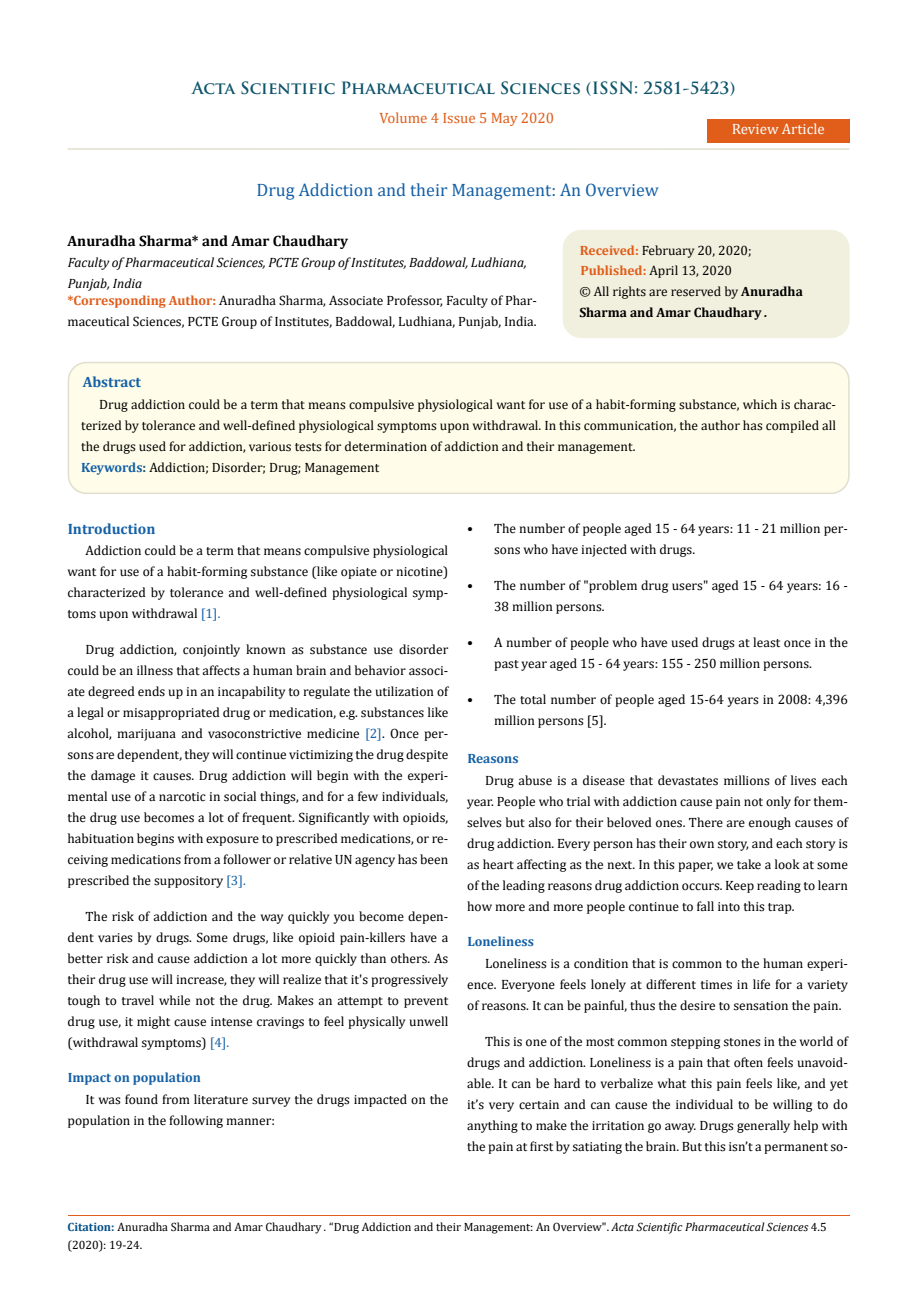
<style>
.page{position:relative;width:917px;height:1314px;background:#fff}
.page>*{position:absolute;margin:0;border:0;box-sizing:border-box;transform-origin:0 0}
.t1{font:18px "Cambria";color:#1560a6}
.t2{font:700 16.5px "Trajan Pro";color:#0e546a}
.t3{font:700 15px "Cambria";color:#000}
.t4{font:15px "Cambria";color:#e05d1a}
.t5{font:700 15px "Cambria";color:#1560a6}
.t6{font:15px "Cambria";color:#fff}
.t7{font:13.5px/21px "Cambria";color:#000}
.t8{font:italic 13.5px/21px "Cambria";color:#000}
.t9{font:700 13.5px/21px "Cambria";color:#000}
.t10{font:700 13.5px "Cambria";color:#1560a6}
.t11{font:12px/18px "Cambria";color:#000}
.s1{font-weight:700;color:#e05d1a}
.s2{font-weight:400}
.s3{font-style:italic}
.s4{font-weight:700;color:#1560a6}
.s5{font-weight:700;color:#0e546a}
.s6{color:#1560a6}
.s7{font-weight:700;color:#035089}
</style>
<div class="page">
<div style="left:707px;top:119px;width:142px;height:23px;background:#e05d1a"></div>
<hr style="left:67px;top:148px;width:782px;height:2px;background:#e0dfcd">
<div style="left:68px;top:363px;width:780px;height:130px;background:#fffde9;border-radius:18px"></div>
<div style="left:68px;top:362px;width:781px;height:132px;border:2px solid #e0dfcd;border-radius:18px"></div>
<hr style="left:68px;top:1215px;width:781px;height:1px;background:#e05d1a">
<div style="left:563px;top:231px;width:285px;height:106px;background:#f1f0de;border-radius:18px"></div>
<div style="left:562px;top:230px;width:287px;height:108px;border:2px solid #f1f0de;border-radius:18px"></div>
<p class="t2" style="left:192px;top:77px;width:545px">Acta Scientific Pharmaceutical Sciences (ISSN: 2581-5423)</p>
<p class="t4" style="left:379px;top:109px;width:176px">Volume 4 Issue 5 May 2020</p>
<p class="t6" style="left:731px;top:120px;width:94px">Review Article</p>
<h1 class="t1" style="left:256px;top:179px;width:404px">Drug Addiction and their Management: An Overview</h1>
<p class="t3" style="left:67px;top:230px;width:282px">Anuradha Sharma* and Amar Chaudhary</p>
<p class="t8" style="left:68px;top:252px;width:461px">Faculty of Pharmaceutical Sciences, PCTE Group of Institutes, Baddowal, Ludhiana,<br>Punjab, India</p>
<p class="t7" style="left:67px;top:290px;width:471px"><span class="s1">*Corresponding Author:</span> Anuradha Sharma, Associate Professor, Faculty of Phar&shy;maceutical Sciences, PCTE Group of Institutes, Baddowal, Ludhiana, Punjab, India.</p>
<p class="t7" style="left:580px;top:240px;width:173px;line-height:20px"><span class="s1">Received:</span> February 20, 2020;<br><span class="s1">Published:</span> April 13, 2020</p>
<p class="t9" style="left:579px;top:280px;width:225px"><span class="s2">© All rights are reserved by</span> Anuradha<br>Sharma and Amar Chaudhary <span class="s3">.</span></p>
<p class="t5" style="left:83px;top:371px;width:60px">Abstract</p>
<p class="t7" style="left:81px;top:394px;width:756px;text-align:justify;text-indent:18px">Drug addiction could be a term that means compulsive physiological want for use of a habit-forming substance, which is charac&shy;terized by tolerance and well-defined physiological symptoms upon withdrawal. In this communication, the author has compiled all the drugs used for addiction, various tests for determination of addiction and their management.</p>
<p class="t7" style="left:81px;top:457px;width:300px"><span class="s4">Keywords</span><span class="s5">:</span> Addiction; Disorder; Drug; Management</p>
<p class="t5" style="left:68px;top:518px;width:89px">Introduction</p>
<p class="t7" style="left:67px;top:540px;width:382px;text-align:justify;text-indent:18px">Addiction could be a term that means compulsive physiological want for use of a habit-forming substance (like opiate or nicotine) characterized by tolerance and well-defined physiological symp&shy;toms upon withdrawal <span class="s6">[1].</span></p>
<p class="t7" style="left:67px;top:639px;width:382px;text-align:justify;text-indent:18px">Drug addiction, conjointly known as substance use disorder could be an illness that affects a human brain and behavior associ&shy;ate degreed ends up in an incapability to regulate the utilization of a legal or misappropriated drug or medication, e.g. substances like alcohol, marijuana and vasoconstrictive medicine <span class="s6">[2]</span>. Once per&shy;sons are dependent, they will continue victimizing the drug despite the damage it causes. Drug addiction will begin with the experi&shy;mental use of a narcotic in social things, and for a few individuals, the drug use becomes a lot of frequent. Significantly with opioids, habituation begins with exposure to prescribed medications, or re&shy;ceiving medications from a follower or relative UN agency has been prescribed the suppository <span class="s6">[3].</span></p>
<p class="t7" style="left:67px;top:906px;width:382px;text-align:justify;text-indent:18px">The risk of addiction and the way quickly you become depen&shy;dent varies by drugs. Some drugs, like opioid pain-killers have a better risk and cause addiction a lot more quickly than others. As their drug use will increase, they will realize that it's progressively tough to travel while not the drug. Makes an attempt to prevent drug use, it might cause intense cravings to feel physically unwell (withdrawal symptoms) <span class="s6">[4].</span></p>
<p class="t10" style="left:68px;top:1068px;width:135px">Impact on population</p>
<p class="t7" style="left:68px;top:1089px;width:382px;text-indent:18px">It was found from literature survey the drugs impacted on the population in the following manner:</p>
<p class="t7" style="left:494px;top:517px;width:355px;text-indent:-27px">• The number of people aged 15 - 64 years: 11 - 21 million per&shy;sons who have injected with drugs.</p>
<p class="t7" style="left:494px;top:574px;width:355px;text-indent:-27px">• The number of "problem drug users" aged 15 - 64 years: 16 -<br>38 million persons.</p>
<p class="t7" style="left:494px;top:632px;width:355px;text-indent:-27px">• A number of people who have used drugs at least once in the past year aged 15 - 64 years: 155 - 250 million persons.</p>
<p class="t7" style="left:494px;top:689px;width:355px;text-indent:-27px">• The total number of people aged 15-64 years in 2008: 4,396 million persons [5].</p>
<p class="t10" style="left:467px;top:749px;width:53px">Reasons</p>
<p class="t7" style="left:467px;top:770px;width:382px;text-align:justify;text-indent:18px">Drug abuse is a disease that devastates millions of lives each year. People who trial with addiction cause pain not only for them&shy;selves but also for their beloved ones. There are enough causes of drug addiction. Every person has their own story, and each story is as heart affecting as the next. In this paper, we take a look at some of the leading reasons drug addiction occurs. Keep reading to learn how more and more people continue to fall into this trap.</p>
<p class="t10" style="left:467px;top:932px;width:68px">Loneliness</p>
<p class="t7" style="left:467px;top:953px;width:382px;text-align:justify;text-indent:18px">Loneliness is a condition that is common to the human experi&shy;ence. Everyone feels lonely at different times in life for a variety of reasons. It can be painful, thus the desire to sensation the pain.</p>
<p class="t7" style="left:467px;top:1031px;width:382px;text-align:justify;text-indent:18px">This is one of the most common stepping stones in the world of drugs and addiction. Loneliness is a pain that often feels unavoid&shy;able. It can be hard to verbalize what this pain feels like, and yet it’s very certain and can cause the individual to be willing to do anything to make the irritation go away. Drugs generally help with the pain at first by satiating the brain. But this isn’t a permanent so-</p>
<p class="t11" style="left:68px;top:1218px;width:760px"><span class="s7">Citation:</span> Anuradha Sharma and Amar Chaudhary <span class="s3">.</span> “Drug Addiction and their Management: An Overview". <span class="s3">Acta Scientific Pharmaceutical Sciences</span> 4.5 (2020): 19-24.</p>
</div>
